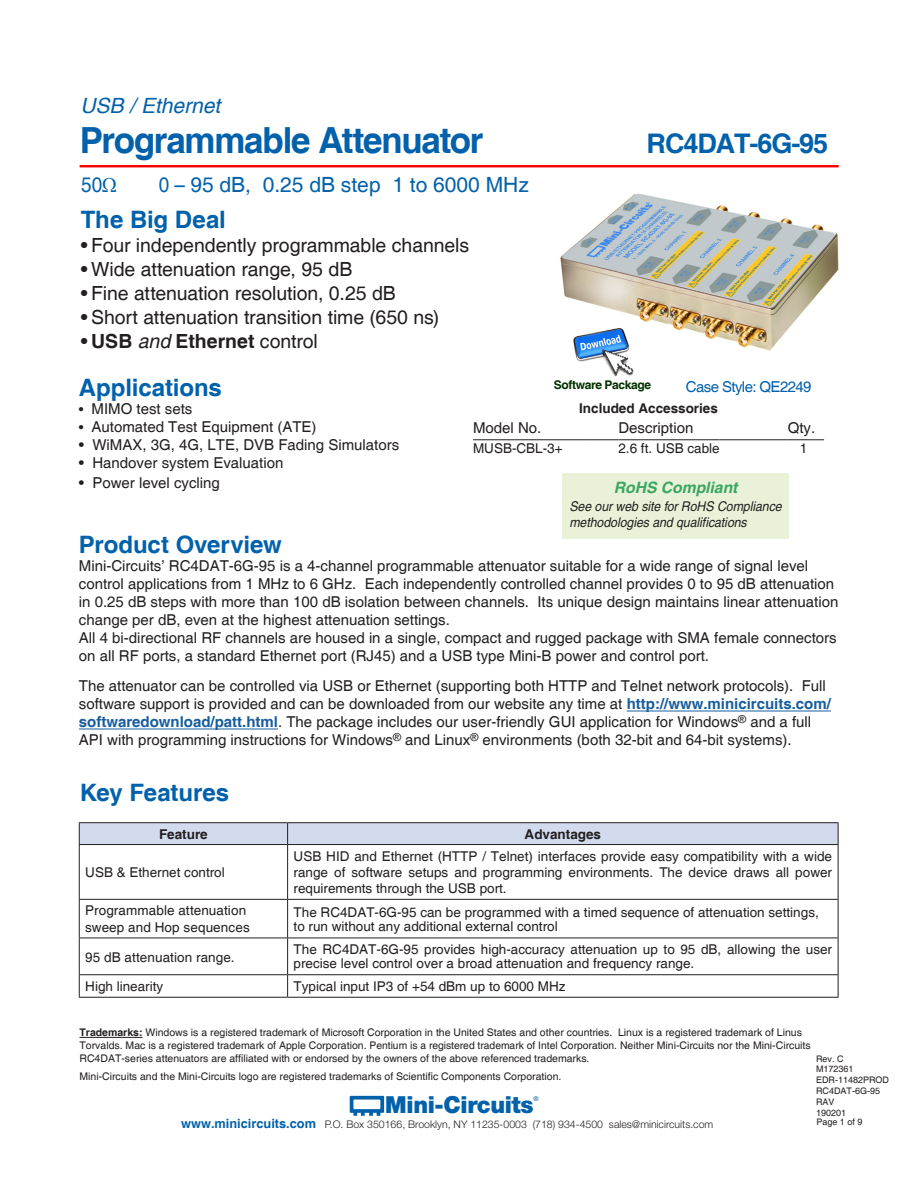
<style>
.page{position:relative;width:918px;height:1188px;background:#fff}
.page>*{position:absolute;margin:0;border:0;box-sizing:border-box;transform-origin:0 0}
.MAIN_HEADLINE{font:700 36px "Helvetica";letter-spacing:-.035em;color:#0261aa}
.t1{font:700 27px "Helvetica";letter-spacing:-.04em;color:#0261aa}
.section_head{font:700 24px "Helvetica";letter-spacing:-.005em;color:#0161ab}
.SECTIONS-HEAD{font:700 24px "Helvetica";letter-spacing:-.005em;color:#0161ab}
.t2{font:900 23.55px "Helvetica Neue";letter-spacing:-.015em;color:#0261aa}
.t3{font:21px "Helvetica";color:#0261aa;scale:.9 1}
.t4{font:italic 21px "Helvetica";color:#0261aa}
.FEAT____APPL{font:19.5px "Helvetica";letter-spacing:-.005em;color:#231f20}
.FEAT____APPL-2{font:700 19.5px "Helvetica";color:#231f20}
.t5{font:italic 700 15.6px "Helvetica";color:rgb(13 147 68/.8)}
.FEAT___APPL{font:15px/18px "Helvetica";color:#221f20}
.VCO-SPECS1{font:15px "Helvetica";color:#231f20}
.t6{font:15px "Helvetica";letter-spacing:-.04em;color:#0261aa}
.FEAT____APPL-3{font:13.5px/16.2px "Helvetica";color:#231f20}
.t7{font:italic 13.5px/16px "Helvetica";letter-spacing:-.005em;color:#231f20;scale:.92 1}
.t8{font:700 13.5px "Helvetica";color:#231f20}
.VCO-SPECS1-2{font:13.5px "Helvetica";color:#231f20}
.t9{font:700 12px "Helvetica";letter-spacing:-.03em;color:#003100}
.SECTIONS-HEAD-2{font:10.5px/12.6px "Helvetica";color:#231f20}
.t10{font:300 10.5px "Helvetica Neue";color:#231f20}
.t11{font:9px "Helvetica";color:#231f20}
.t12{font:500 6.6px "Helvetica Neue";color:#0261aa}
.s1{font-weight:400}
.s2{font-weight:400;font-style:italic}
.s3{font-size:13.5px}
.s4{font-weight:700;color:#175d9e}
.s5{font-weight:700}
.s6{font-family:"Helvetica";font-weight:700;font-size:12.75px;color:#0261aa}
</style>
<div class="page">
<svg style="left:350px;top:1096px;width:34px;height:20px"></svg>
<hr style="left:79px;top:822px;width:209px;height:1px;background:#231f20">
<hr style="left:288px;top:822px;width:551px;height:1px;background:#231f20">
<div style="left:79px;top:823px;width:760px;height:21px;background:#d2dbee"></div>
<hr style="left:79px;top:844px;width:209px;height:1px;background:#231f20">
<hr style="left:79px;top:845px;width:1px;height:54px;background:#231f20">
<hr style="left:288px;top:844px;width:551px;height:1px;background:#231f20">
<hr style="left:287px;top:845px;width:1px;height:54px;background:#231f20">
<hr style="left:838px;top:845px;width:1px;height:54px;background:#231f20">
<hr style="left:79px;top:899px;width:209px;height:1px;background:#231f20">
<hr style="left:79px;top:900px;width:1px;height:38px;background:#231f20">
<hr style="left:288px;top:899px;width:551px;height:1px;background:#231f20">
<hr style="left:287px;top:900px;width:1px;height:38px;background:#231f20">
<hr style="left:838px;top:900px;width:1px;height:38px;background:#231f20">
<hr style="left:79px;top:938px;width:209px;height:1px;background:#231f20">
<hr style="left:79px;top:938px;width:1px;height:36px;background:#231f20">
<hr style="left:288px;top:938px;width:551px;height:1px;background:#231f20">
<hr style="left:287px;top:938px;width:1px;height:36px;background:#231f20">
<hr style="left:838px;top:938px;width:1px;height:36px;background:#231f20">
<hr style="left:79px;top:974px;width:209px;height:1px;background:#231f20">
<svg style="left:79px;top:975px;width:1px;height:22px"></svg>
<hr style="left:288px;top:974px;width:551px;height:1px;background:#231f20">
<svg style="left:287px;top:975px;width:1px;height:22px"></svg>
<svg style="left:838px;top:975px;width:1px;height:22px"></svg>
<hr style="left:288px;top:997px;width:551px;height:1px;background:#231f20">
<hr style="left:79px;top:997px;width:209px;height:1px;background:#231f20">
<hr style="left:80px;top:165px;width:758px;height:2px;background:#f00">
<hr style="left:80px;top:1037px;width:63px;height:1px;background:#231f20">
<img style="left:560px;top:193px;width:279px;height:158px">
<img style="left:572px;top:323px;width:61px;height:54px">
<hr style="left:627px;top:711px;width:204px;height:1px;background:#175d9e">
<hr style="left:79px;top:729px;width:199px;height:1px;background:#175d9e">
<hr style="left:473px;top:440px;width:114px;height:1px;background:#231f20">
<hr style="left:587px;top:440px;width:31px;height:1px;background:#231f20">
<hr style="left:618px;top:440px;width:101px;height:1px;background:#231f20">
<hr style="left:719px;top:440px;width:69px;height:1px;background:#231f20">
<hr style="left:788px;top:440px;width:36px;height:1px;background:#231f20">
<div style="left:562px;top:473px;width:226px;height:65px;background:#e9f2d8"></div>
<p class="t4" style="left:80px;top:94px;width:142px">USB / Ethernet</p>
<p class="MAIN_HEADLINE" style="left:80px;top:119px;width:405px">Programmable Attenuator</p>
<p class="t3" style="left:81px;top:173px;width:25px">50</p>
<p class="t3" style="left:159px;top:173px;width:413px">0 – 95 dB, 0.25 dB step 1 to 6000 MHz</p>
<p class="section_head" style="left:81px;top:205px;width:147px">The Big Deal</p>
<p class="FEAT____APPL" style="left:81px;top:234px;width:390px">• Four independently programmable channels</p>
<p class="FEAT____APPL" style="left:81px;top:258px;width:273px">• Wide attenuation range, 95 dB</p>
<p class="FEAT____APPL" style="left:81px;top:282px;width:317px">• Fine attenuation resolution, 0.25 dB</p>
<p class="FEAT____APPL" style="left:81px;top:306px;width:360px">• Short attenuation transition time (650 ns)</p>
<p class="FEAT____APPL-2" style="left:81px;top:329px;width:239px"><span class="s1">•</span> USB <span class="s2">and</span> Ethernet <span class="s1">control</span></p>
<p class="t1" style="left:647px;top:127px;width:183px">RC4DAT-6G-95</p>
<p class="SECTIONS-HEAD" style="left:79px;top:373px;width:145px">Applications</p>
<p class="VCO-SPECS1" style="left:79px;top:400px;width:115px"><span class="s3">•</span> MIMO test sets</p>
<p class="VCO-SPECS1" style="left:79px;top:418px;width:239px"><span class="s3">•</span> Automated Test Equipment (ATE)</p>
<p class="VCO-SPECS1" style="left:79px;top:436px;width:322px">• WiMAX, 3G, 4G, LTE, DVB Fading Simulators</p>
<p class="VCO-SPECS1" style="left:79px;top:454px;width:206px">• Handover system Evaluation</p>
<p class="VCO-SPECS1" style="left:79px;top:474px;width:143px">• Power level cycling</p>
<p class="t9" style="left:554px;top:378px;width:99px">Software Package</p>
<p class="t6" style="left:686px;top:378px;width:127px">Case Style: QE2249</p>
<p class="t8" style="left:579px;top:400px;width:140px">Included Accessories</p>
<p class="VCO-SPECS1" style="left:473px;top:419px;width:70px">Model No.</p>
<p class="VCO-SPECS1" style="left:618px;top:419px;width:77px">Description</p>
<p class="VCO-SPECS1" style="left:788px;top:419px;width:29px">Qty.</p>
<p class="VCO-SPECS1-2" style="left:473px;top:440px;width:91px">MUSB-CBL-3+</p>
<p class="VCO-SPECS1-2" style="left:618px;top:440px;width:103px">2.6 ft. USB cable</p>
<p class="VCO-SPECS1-2" style="left:800px;top:440px;width:9px">1</p>
<p class="t5" style="left:614px;top:478px;width:125px">RoHS Compliant</p>
<p class="t7" style="left:569px;top:498px;width:232px">See our web site for RoHS Compliance methodologies and qualifications</p>
<p class="section_head" style="left:79px;top:530px;width:205px">Product Overview</p>
<p class="FEAT___APPL" style="left:79px;top:557px;width:761px">Mini-Circuits’ RC4DAT-6G-95 is a 4-channel programmable attenuator suitable for a wide range of signal level control applications from 1 MHz to 6 GHz. Each independently controlled channel provides 0 to 95 dB attenuation in 0.25 dB steps with more than 100 dB isolation between channels. Its unique design maintains linear attenuation change per dB, even at the highest attenuation settings.</p>
<p class="FEAT___APPL" style="left:79px;top:629px;width:759px">All 4 bi-directional RF channels are housed in a single, compact and rugged package with SMA female connectors on all RF ports, a standard Ethernet port (RJ45) and a USB type Mini-B power and control port.</p>
<p class="FEAT___APPL" style="left:79px;top:678px;width:754px">The attenuator can be controlled via USB or Ethernet (supporting both HTTP and Telnet network protocols). Full software support is provided and can be downloaded from our website any time at <span class="s4">http://www.minicircuits.com/ softwaredownload/patt.html</span>. The package includes our user-friendly GUI application for Windows<sup>®</sup> and a full API with programming instructions for Windows<sup>®</sup> and Linux<sup>®</sup> environments (both 32-bit and 64-bit systems).</p>
<p class="section_head" style="left:80px;top:778px;width:151px">Key Features</p>
<p class="t8" style="left:159px;top:826px;width:50px">Feature</p>
<p class="t8" style="left:525px;top:826px;width:78px">Advantages</p>
<p class="FEAT____APPL-3" style="left:85px;top:865px;width:141px">USB &amp; Ethernet control</p>
<p class="FEAT____APPL-3" style="left:294px;top:848px;width:540px;text-align:justify">USB HID and Ethernet (HTTP / Telnet) interfaces provide easy compatibility with a wide range of software setups and programming environments. The device draws all power requirements through the USB port.</p>
<p class="FEAT____APPL-3" style="left:85px;top:903px;width:166px">Programmable attenuation sweep and Hop sequences</p>
<p class="FEAT____APPL-3" style="left:294px;top:905px;width:527px;line-height:14.4px">The RC4DAT-6G-95 can be programmed with a timed sequence of attenuation settings, to run without any additional external control</p>
<p class="FEAT____APPL-3" style="left:85px;top:949px;width:151px">95 dB attenuation range.</p>
<p class="FEAT____APPL-3" style="left:294px;top:943px;width:540px;line-height:14.4px">The RC4DAT-6G-95 provides high-accuracy attenuation up to 95 dB, allowing the user precise level control over a broad attenuation and frequency range.</p>
<p class="FEAT____APPL-3" style="left:85px;top:979px;width:80px">High linearity</p>
<p class="FEAT____APPL-3" style="left:294px;top:979px;width:274px">Typical input IP3 of +54 dBm up to 6000 MHz</p>
<p class="SECTIONS-HEAD-2" style="left:80px;top:1027px;width:733px"><span class="s5">Trademarks:</span> Windows is a registered trademark of Microsoft Corporation in the United States and other countries. Linux is a registered trademark of Linus<br>Torvalds. Mac is a registered trademark of Apple Corporation. Pentium is a registered trademark of Intel Corporation. Neither Mini-Circuits nor the Mini-Circuits<br>RC4DAT-series attenuators are affiliated with or endorsed by the owners of the above referenced trademarks.</p>
<p class="SECTIONS-HEAD-2" style="left:80px;top:1070px;width:483px">Mini-Circuits and the Mini-Circuits logo are registered trademarks of Scientific Components Corporation.</p>
<p class="t11" style="left:816px;top:1053px;width:29px">Rev. C</p>
<p class="t11" style="left:816px;top:1064px;width:39px">M172361</p>
<p class="t11" style="left:816px;top:1075px;width:75px">EDR-11482PROD</p>
<p class="t11" style="left:816px;top:1086px;width:66px">RC4DAT-6G-95</p>
<p class="t11" style="left:816px;top:1096px;width:20px">RAV</p>
<p class="t11" style="left:816px;top:1107px;width:32px">190201</p>
<h3 class="t2" style="left:385px;top:1090px;width:150px">Mini-Circuits</h3>
<p class="t12" style="left:533px;top:1094px;width:7px">®</p>
<p class="t10" style="left:181px;top:1118px;width:534px"><span class="s6">www.minicircuits.com</span> P.O. Box 350166, Brooklyn, NY 11235-0003 (718) 934-4500 sales@minicircuits.com</p>
<p class="t11" style="left:816px;top:1117px;width:48px">Page 1 of 9</p>
</div>
